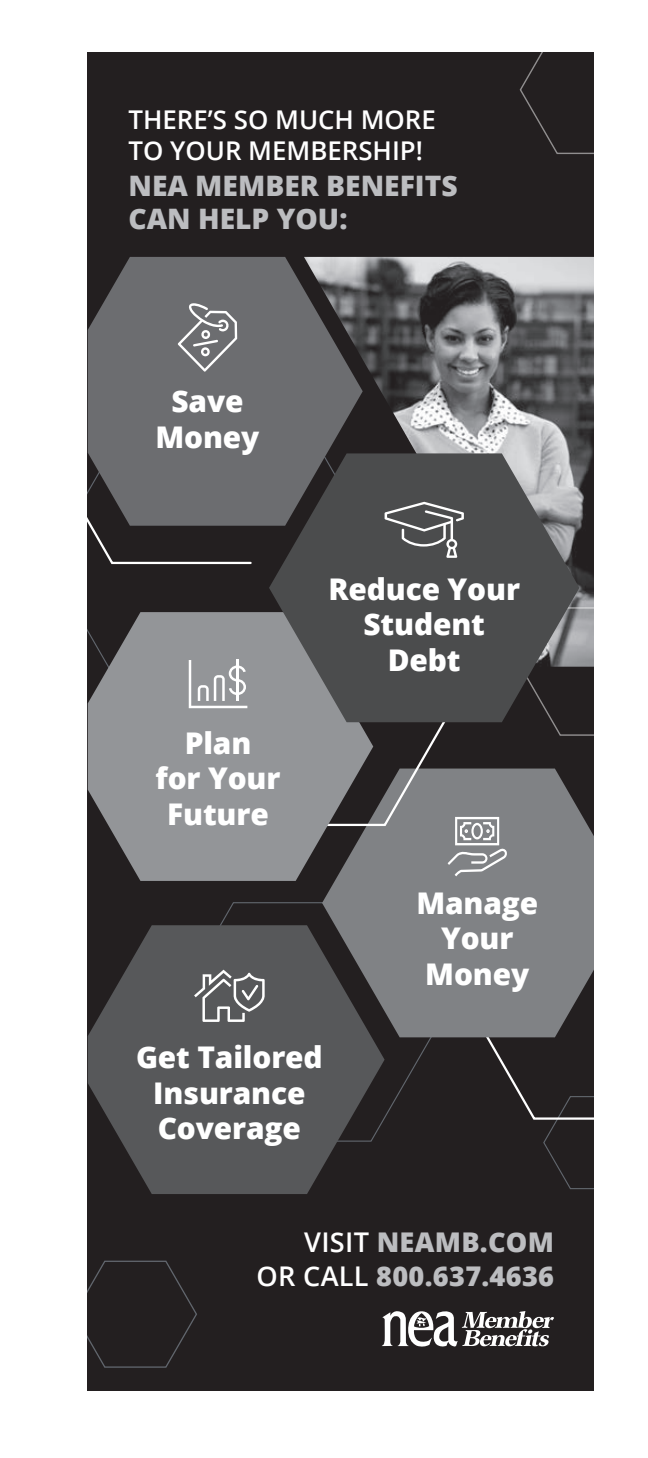
<style>
.page{position:relative;width:648px;height:1458px;background:#fff}
.page>*{position:absolute;margin:0;border:0;box-sizing:border-box;transform-origin:0 0}
.t1{font:800 29.93px/35.6px "Open Sans";letter-spacing:-.005em;color:#fff;text-align:center}
.t2{font:800 28.12px/32.9px "Open Sans";color:#bcbdc0}
.t3{font:800 27.22px/34px "Open Sans";letter-spacing:.01em;color:#bcbdc0;text-align:right}
.t4{font:600 25.88px/30.6px "Open Sans";color:#fff}
.s1{font-weight:600;color:#fff}
</style>
<div class="page">
<div style="left:88px;top:52px;width:506px;height:1339px;background:#231f20"></div>
<svg style="left:463px;top:1037px;width:131px;height:153px"></svg>
<svg style="left:220px;top:902px;width:221px;height:216px"></svg>
<svg style="left:88px;top:1260px;width:109px;height:108px"></svg>
<svg style="left:382px;top:1311px;width:172px;height:36px"></svg>
<div style="left:88px;top:257px;width:216px;height:269px;background:#6c6d70"></div>
<svg style="left:178px;top:301px;width:59px;height:71px;background:#868789"></svg>
<svg style="left:88px;top:925px;width:297px;height:269px;fill:#57585a"></svg>
<svg style="left:194px;top:970px;width:71px;height:52px;background:#7c7c7e"></svg>
<svg style="left:519px;top:52px;width:75px;height:102px"></svg>
<svg style="left:322px;top:898px;width:272px;height:139px;background:#727476"></svg>
<svg style="left:88px;top:441px;width:165px;height:124px"></svg>
<img style="left:304px;top:257px;width:290px;height:349px">
<svg style="left:88px;top:612px;width:101px;height:269px;fill:#939598"></svg>
<svg style="left:189px;top:606px;width:405px;height:292px"></svg>
<svg style="left:269px;top:453px;width:310px;height:269px;background:#555557"></svg>
<svg style="left:385px;top:502px;width:79px;height:56px;background:#6a6b6c"></svg>
<p class="t4" style="left:128px;top:104px;width:309px">THERE’S SO MUCH MORE<br>TO YOUR MEMBERSHIP!</p>
<p class="t2" style="left:128px;top:168px;width:331px">NEA MEMBER BENEFITS<br>CAN HELP YOU:</p>
<p class="t1" style="left:156px;top:382px;width:105px">Save<br>Money</p>
<p class="t1" style="left:156px;top:724px;width:126px">Plan<br>for Your<br>Future</p>
<p class="t1" style="left:328px;top:570px;width:193px">Reduce Your<br>Student<br>Debt</p>
<p class="t1" style="left:136px;top:1038px;width:188px">Get Tailored<br>Insurance<br>Coverage</p>
<p class="t1" style="left:416px;top:883px;width:123px">Manage<br>Your<br>Money</p>
<p class="t3" style="left:257px;top:1223px;width:299px"><span class="s1">VISIT</span> NEAMB.COM<br><span class="s1">OR CALL</span> 800.637.4636</p>
</div>
